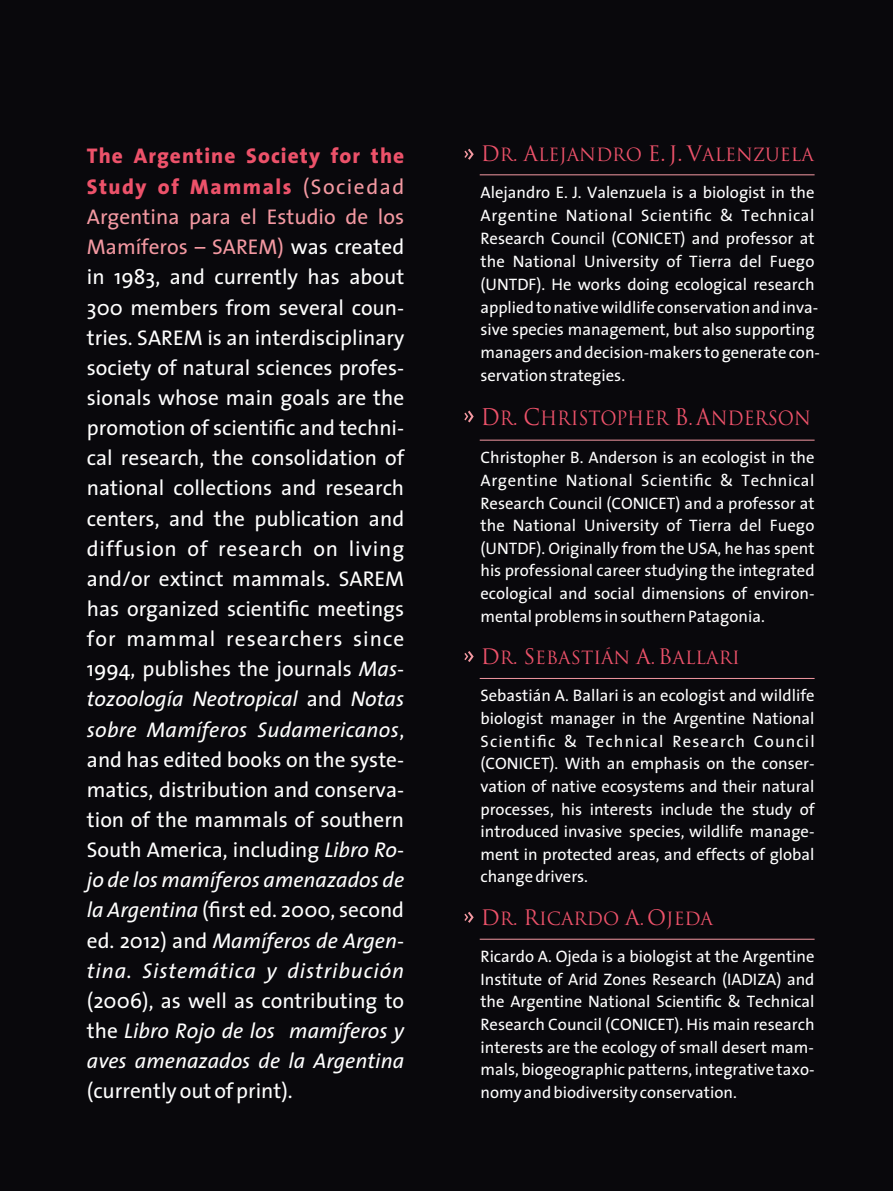
<style>
.page{position:relative;width:893px;height:1191px;background:#09080c}
.page>*{position:absolute;margin:0;border:0;box-sizing:border-box;transform-origin:0 0}
.t1{font:21.35px/30.1px "The Sans";color:#fff;text-align:justify}
.t2{font:italic 21.35px/30.1px "The Sans";color:#fff;text-align:justify}
.t3{font:19.25px "Trajan";color:#ed526a;scale:.93 1}
.t4{font:17.85px "Trajan";color:#ed526a}
.t5{font:16.62px/22.6px "The Sans";color:#fff;text-align:justify}
.s1{font-weight:800;color:#ed526a}
.s2{color:#f499a2}
.s3{font-style:italic}
.s4{font-style:normal}
.s5{font-size:20.82px}
.s6{font-size:22.4px}
</style>
<div class="page">
<hr style="left:480px;top:439px;width:335px;height:1px;background:#f499a2">
<hr style="left:480px;top:174px;width:335px;height:1px;background:#f499a2">
<svg style="left:464px;top:410px;width:10px;height:12px"></svg>
<svg style="left:464px;top:149px;width:10px;height:11px"></svg>
<hr style="left:480px;top:678px;width:335px;height:1px;background:#f499a2">
<svg style="left:464px;top:651px;width:10px;height:11px"></svg>
<hr style="left:480px;top:938px;width:335px;height:1px;background:#f499a2">
<svg style="left:464px;top:911px;width:10px;height:11px"></svg>
<p class="t1" style="left:87px;top:140px;width:319px"><span class="s1">The Argentine Society for the Study of Mammals</span> <span class="s2">(Sociedad Argentina para el Estudio de los Mamíferos – SAREM)</span> was created in 1983, and currently has about 300 members from several coun&shy;tries. SAREM is an interdisciplinary society of natural sciences profes&shy;sionals whose main goals are the promotion of scientific and techni&shy;cal research, the consolidation of national collections and research centers, and the publication and diffusion of research on living and/or extinct mammals. SAREM has organized scientific meetings for mammal researchers since 1994, publishes the journals <span class="s3">Mas&shy;tozoología Neotropical</span> and <span class="s3">Notas sobre Mamíferos Sudamericanos</span>, and has edited books on the syste&shy;matics, distribution and conserva&shy;tion of the mammals of southern South America, including <span class="s3">Libro Ro&shy;jo de los mamíferos amenazados de la Argentina</span> (first ed. 2000, second ed. 2012) and <span class="s3">Mamíferos de Argen&shy;tina. Sistemática y distribución</span></p>
<p class="t2" style="left:87px;top:985px;width:319px"><span class="s4">(2006), as well as contributing to the</span> Libro Rojo de los mamíferos y aves amenazados de la Argentina</p>
<p class="t1" style="left:87px;top:1075px;width:207px">(currently out of print).</p>
<p class="t4" style="left:481px;top:148px;width:335px"><span class="s5">D</span>R. <span class="s5">A</span>LEJANDRO <span class="s5">E. J. V</span>ALENZUELA</p>
<p class="t5" style="left:480px;top:181px;width:341px;text-align:left">Alejandro E. J. Valenzuela is a biologist in the Argentine National Scientific &amp; Technical Research Council (CONICET) and professor at the National University of Tierra del Fuego (UNTDF). He works doing ecological research applied to native wildlife conservation and inva&shy;sive species management, but also supporting managers and decision-makers to generate con&shy;servation strategies.</p>
<p class="t3" style="left:481px;top:410px;width:356px"><span class="s6">D</span>R. <span class="s6">C</span>HRISTOPHER <span class="s6">B</span>. <span class="s6">A</span>NDERSON</p>
<p class="t5" style="left:480px;top:446px;width:336px">Christopher B. Anderson is an ecologist in the Argentine National Scientific &amp; Technical Research Council (CONICET) and a professor at the National University of Tierra del Fuego (UNTDF). Originally from the USA, he has spent his professional career studying the integrated ecological and social dimensions of environ&shy;mental problems in southern Patagonia.</p>
<p class="t4" style="left:481px;top:650px;width:261px"><span class="s5">D</span>R. <span class="s5">S</span>EBASTIÁN <span class="s5">A</span>. <span class="s5">B</span>ALLARI</p>
<p class="t5" style="left:480px;top:684px;width:336px">Sebastián A. Ballari is an ecologist and wildlife biologist manager in the Argentine National Scientific &amp; Technical Research Council (CONICET). With an emphasis on the conser&shy;vation of native ecosystems and their natural processes, his interests include the study of introduced invasive species, wildlife manage&shy;ment in protected areas, and effects of global change drivers.</p>
<p class="t4" style="left:481px;top:911px;width:234px"><span class="s5">D</span>R. <span class="s5">R</span>ICARDO <span class="s5">A</span>. <span class="s5">O</span>JEDA</p>
<p class="t5" style="left:480px;top:945px;width:336px">Ricardo A. Ojeda is a biologist at the Argentine Institute of Arid Zones Research (IADIZA) and the Argentine National Scientific &amp; Technical Research Council (CONICET). His main research interests are the ecology of small desert mam&shy;mals, biogeographic patterns, integrative taxo&shy;nomy and biodiversity conservation.</p>
</div>
